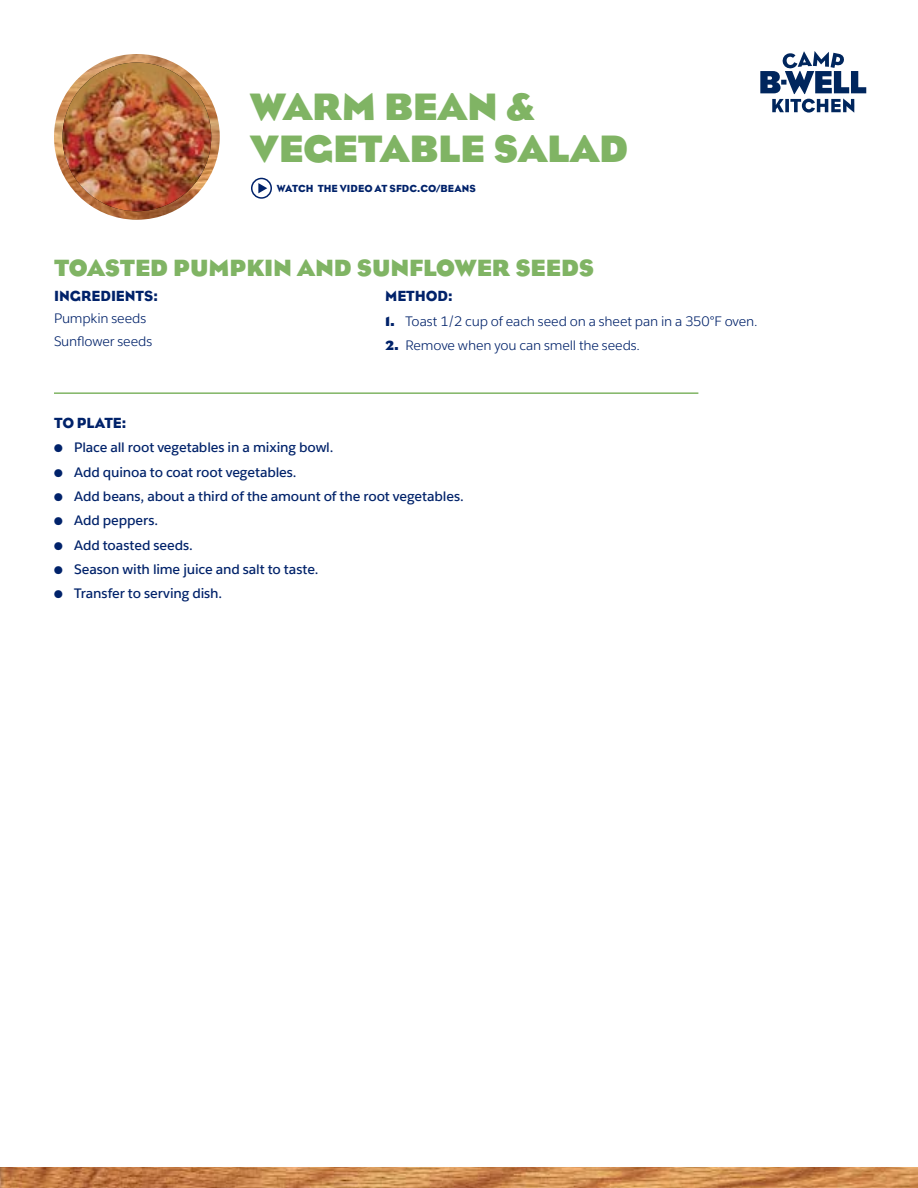
<style>
.page{position:relative;width:918px;height:1188px;background:#fff}
.page>*{position:absolute;margin:0;border:0;box-sizing:border-box;transform-origin:0 0}
.t1{font:700 39px/42.8px "Eagle";letter-spacing:-.005em;color:#80b464}
.t2{font:700 24px "Eagle";letter-spacing:-.005em;color:#80b464}
.t3{font:15px "Eagle";color:#00226a}
.t4{font:600 13.5px "Salesforce Sans";letter-spacing:-.01em;color:#00226a}
.t5{font:13.5px/22.2px "Salesforce Sans";letter-spacing:-.01em;color:#00226a}
.t6{font:10.5px "Eagle";letter-spacing:.01em;color:#00226a}
.s1{font-family:"Eagle";font-weight:700}
</style>
<div class="page">
<svg style="left:760px;top:51px;width:106px;height:62px"></svg>
<img style="left:0;top:1167px;width:918px;height:21px">
<hr style="left:54px;top:392px;width:644px;height:2px;background:#80b464">
<img style="left:54px;top:54px;width:166px;height:166px;border-radius:83px">
<img style="left:63px;top:63px;width:148px;height:148px;border-radius:74px">
<svg style="left:258px;top:183px;width:9px;height:10px"></svg>
<div style="left:251px;top:178px;width:21px;height:21px;border:2px solid #00226a;border-radius:50%"></div>
<h1 class="t1" style="left:250px;top:84px;width:380px">WARM BEAN &amp;<br>VEGETABLE SALAD</h1>
<p class="t6" style="left:277px;top:182px;width:201px">WATCH THE VIDEO AT SFDC.CO/BEANS</p>
<h2 class="t2" style="left:54px;top:253px;width:542px">TOASTED PUMPKIN AND SUNFLOWER SEEDS</h2>
<p class="t3" style="left:54px;top:287px;width:105px">INGREDIENTS:</p>
<p class="t5" style="left:54px;top:308px;width:100px">Pumpkin seeds<br>Sunflower seeds</p>
<p class="t3" style="left:385px;top:287px;width:69px">METHOD:</p>
<p class="t5" style="left:385px;top:310px;width:374px"><span class="s1">1.</span> Toast 1/2 cup of each seed on a sheet pan in a 350°F oven.</p>
<p class="t5" style="left:385px;top:334px;width:256px"><span class="s1">2.</span> Remove when you can smell the seeds.</p>
<p class="t3" style="left:54px;top:413px;width:74px">TO PLATE:</p>
<p class="t4" style="left:54px;top:439px;width:281px"><span class="s1">•</span> Place all root vegetables in a mixing bowl.</p>
<p class="t4" style="left:54px;top:463px;width:244px"><span class="s1">•</span> Add quinoa to coat root vegetables.</p>
<p class="t4" style="left:54px;top:488px;width:411px"><span class="s1">•</span> Add beans, about a third of the amount of the root vegetables.</p>
<p class="t4" style="left:54px;top:512px;width:106px"><span class="s1">•</span> Add peppers.</p>
<p class="t4" style="left:54px;top:536px;width:140px"><span class="s1">•</span> Add toasted seeds.</p>
<p class="t4" style="left:54px;top:561px;width:266px"><span class="s1">•</span> Season with lime juice and salt to taste.</p>
<p class="t4" style="left:54px;top:585px;width:170px"><span class="s1">•</span> Transfer to serving dish.</p>
</div>
